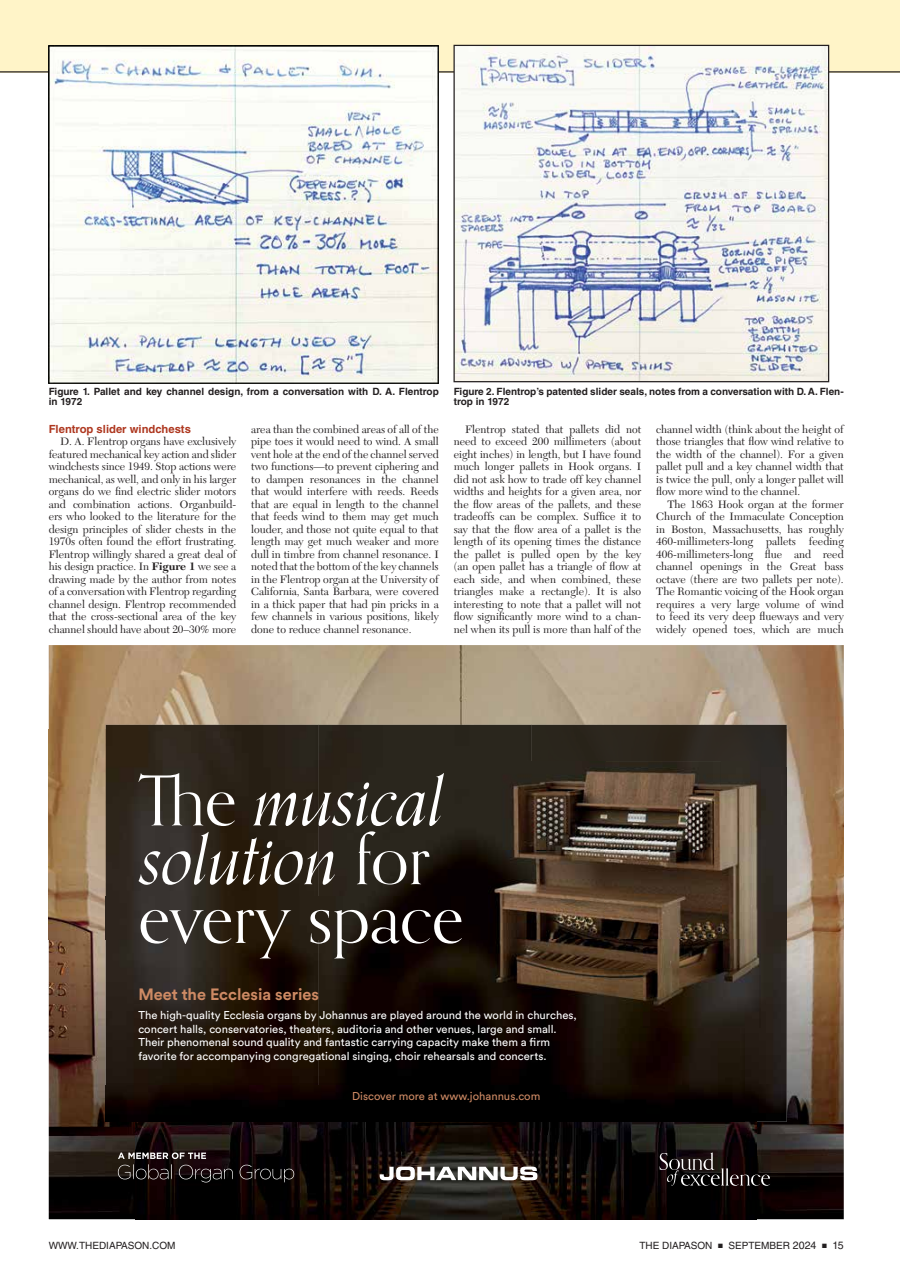
<style>
.page{position:relative;width:900px;height:1283px;background:#fff}
.page>*{position:absolute;margin:0;border:0;box-sizing:border-box;transform-origin:0 0}
.t1{font:italic 68.75px/58.8px "Orpheus Pro";color:#fff}
.t2{font:700 16.25px "Circular Std";color:#ce8a64}
.t3{font:11.25px/12.5px "New Caledonia LT Std";color:#231f20;text-align:justify}
.t4{font:11.25px/13.5px "Circular Std";color:#fff}
.t5{font:11.25px "Circular Std";color:#ce8a64}
.t6{font:700 11.25px "Helvetica LT Std";color:#ae371f}
.t7{font:700 10px/10px "Helvetica LT Std";color:#231f20}
.t8{font:10px "Helvetica LT Std";color:#231f20}
.s1{font-weight:700}
.s2{font-style:normal}
.s3{font-size:10.62px}
</style>
<div class="page">
<div style="left:0;top:0;width:900px;height:72px;background:#fff4c8"></div>
<hr style="left:0;top:71px;width:900px;height:1px;background:#231f20">
<img style="left:49px;top:45px;width:390px;height:339px">
<img style="left:49px;top:645px;width:795px;height:84px">
<img style="left:49px;top:729px;width:57px;height:211px">
<img style="left:787px;top:729px;width:57px;height:211px">
<img style="left:49px;top:940px;width:87px;height:279px">
<img style="left:756px;top:940px;width:88px;height:279px">
<img style="left:136px;top:1121px;width:620px;height:98px">
<img style="left:148px;top:1121px;width:639px;height:1px">
<img style="left:106px;top:725px;width:425px;height:171px">
<div style="left:531px;top:725px;width:256px;height:42px;background:#2b261d"></div>
<img style="left:760px;top:767px;width:27px;height:173px">
<img style="left:106px;top:896px;width:383px;height:44px">
<img style="left:106px;top:940px;width:425px;height:181px">
<img style="left:745px;top:940px;width:42px;height:181px">
<img style="left:531px;top:1027px;width:214px;height:94px">
<svg style="left:380px;top:1166px;width:157px;height:14px"></svg>
<svg style="left:240px;top:1164px;width:54px;height:18px"></svg>
<svg style="left:118px;top:1152px;width:115px;height:30px"></svg>
<svg style="left:660px;top:1152px;width:110px;height:33px"></svg>
<img style="left:489px;top:761px;width:271px;height:266px">
<img style="left:456px;top:47px;width:371px;height:333px">
<div style="left:454px;top:45px;width:375px;height:337px;border:1px solid #231f20"></div>
<svg style="left:138px;top:773px;width:65px;height:52px"></svg>
<p class="t7" style="left:49px;top:386px;width:392px">Figure 1. Pallet and key channel design, from a conversation with D. A. Flentrop in 1972</p>
<p class="t7" style="left:454px;top:386px;width:391px">Figure 2. Flentrop’s patented slider seals, notes from a conversation with D. A. Flen&shy;trop in 1972</p>
<p class="t6" style="left:49px;top:422px;width:144px">Flentrop slider windchests</p>
<p class="t3" style="left:49px;top:435px;width:189px;text-indent:11px">D. A. Flentrop organs have exclusively featured mechanical key action and slider windchests since 1949. Stop actions were mechanical, as well, and only in his larger organs do we find electric slider motors and combination actions. Organbuild&shy;ers who looked to the literature for the design principles of slider chests in the 1970s often found the effort frustrating.<br>Flentrop willingly shared a great deal of his design practice. In <span class="s1">Figure 1</span> we see a drawing made by the author from notes of a conversation with Flentrop regarding channel design. Flentrop recommended that the cross-sectional area of the key channel should have about 20–30% more</p>
<p class="t3" style="left:251px;top:423px;width:189px">area than the combined areas of all of the pipe toes it would need to wind. A small vent hole at the end of the channel served two functions—to prevent ciphering and to dampen resonances in the channel that would interfere with reeds. Reeds that are equal in length to the channel that feeds wind to them may get much louder, and those not quite equal to that length may get much weaker and more dull in timbre from channel resonance. I noted that the bottom of the key channels in the Flentrop organ at the University of California, Santa Barbara, were covered in a thick paper that had pin pricks in a few channels in various positions, likely done to reduce channel resonance.</p>
<p class="t3" style="left:454px;top:423px;width:189px;text-indent:11px">Flentrop stated that pallets did not need to exceed 200 millimeters (about eight inches) in length, but I have found much longer pallets in Hook organs. I did not ask how to trade off key channel widths and heights for a given area, nor the flow areas of the pallets, and these tradeoffs can be complex. Suffice it to say that the flow area of a pallet is the length of its opening times the distance the pallet is pulled open by the key (an open pallet has a triangle of flow at each side, and when combined, these triangles make a rectangle). It is also interesting to note that a pallet will not flow significantly more wind to a chan&shy;nel when its pull is more than half of the</p>
<p class="t3" style="left:656px;top:423px;width:189px">channel width (think about the height of those triangles that flow wind relative to the width of the channel). For a given pallet pull and a key channel width that is twice the pull, only a longer pallet will flow more wind to the channel.</p>
<p class="t3" style="left:656px;top:498px;width:189px;text-indent:11px">The 1863 Hook organ at the former Church of the Immaculate Conception in Boston, Massachusetts, has roughly 460-millimeters-long pallets feeding 406-millimeters-long flue and reed channel openings in the Great bass octave (there are two pallets per note).<br>The Romantic voicing of the Hook organ requires a very large volume of wind to feed its very deep flueways and very widely opened toes, which are much</p>
<h1 class="t1" style="left:138px;top:772px;width:327px;text-indent:67px"><span class="s2">e</span> musical solution <span class="s2">for every space</span></h1>
<h2 class="t2" style="left:138px;top:985px;width:182px">Meet the Ecclesia series</h2>
<p class="t4" style="left:138px;top:1009px;width:440px">The high-quality Ecclesia organs by Johannus are played around the world in churches, concert halls, conservatories, theaters, auditoria and other venues, large and small.<br>Their phenomenal sound quality and fantastic carrying capacity make them a firm favorite for accompanying congregational singing, choir rehearsals and concerts.</p>
<p class="t5" style="left:352px;top:1091px;width:190px">Discover more at www.johannus.com</p>
<p class="t8" style="left:49px;top:1240px;width:128px">WWW.THEDIAPASON.COM</p>
<p class="t8" style="left:639px;top:1240px;width:206px">THE DIAPASON ■ SEPTEMBER <span class="s3">2024</span> ■ <span class="s3">15</span></p>
</div>
